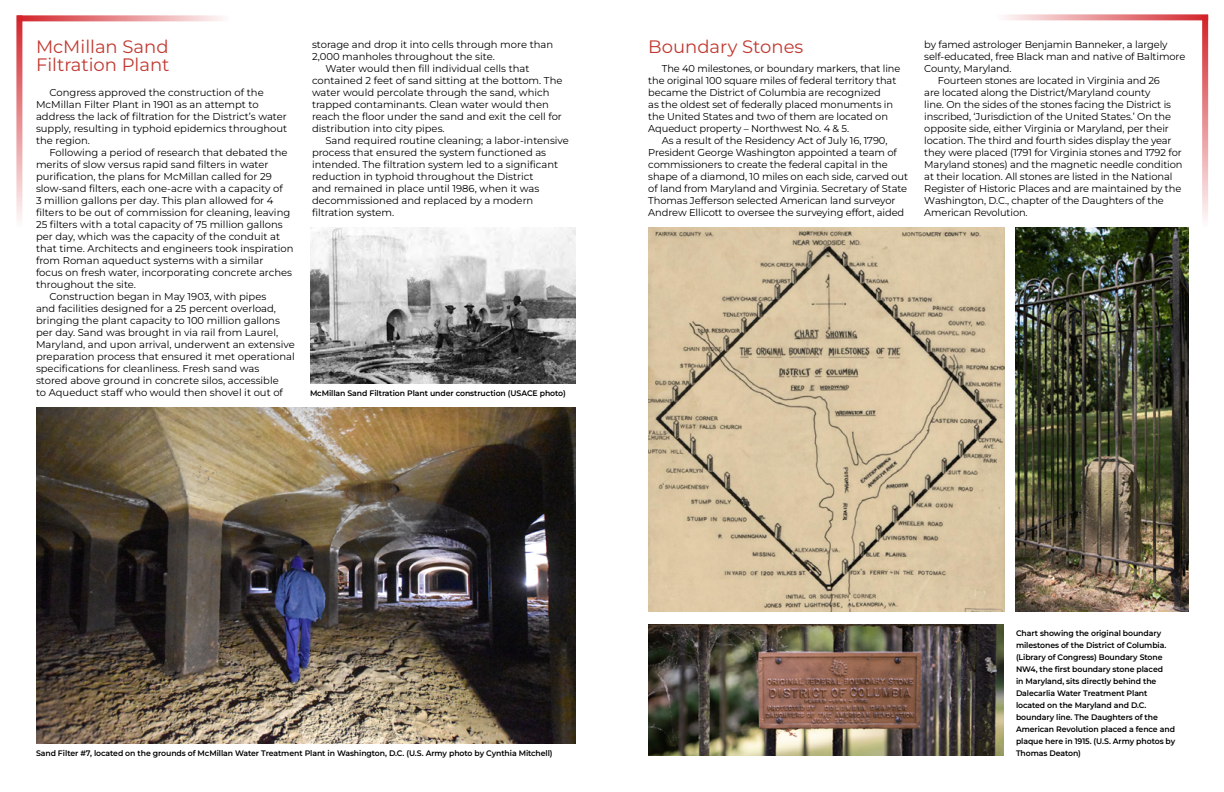
<style>
.page{position:relative;width:1224px;height:792px;background:#fff}
.page>*{position:absolute;margin:0;border:0;box-sizing:border-box;transform-origin:0 0}
.BODY_TEXT{font:18px "Montserrat";color:#c13a31}
.BODY_TEXT-2{font:10px/12px "Montserrat";letter-spacing:-.01em;color:#000}
.CUTLINE{font:600 8px/12px "Montserrat";letter-spacing:-.01em;color:#000}
</style>
<div class="page">
<img style="left:1016px;top:228px;width:172px;height:384px">
<img style="left:648px;top:228px;width:356px;height:384px">
<img style="left:310px;top:228px;width:266px;height:156px">
<img style="left:36px;top:408px;width:540px;height:336px">
<img style="left:648px;top:624px;width:356px;height:132px">
<svg style="left:16px;top:15px;width:6px;height:205px"></svg>
<svg style="left:17px;top:15px;width:205px;height:6px"></svg>
<svg style="left:1005px;top:14px;width:203px;height:6px"></svg>
<svg style="left:1202px;top:15px;width:6px;height:205px"></svg>
<p class="BODY_TEXT" style="left:36px;top:35px;width:134px">McMillan Sand</p>
<p class="BODY_TEXT" style="left:36px;top:53px;width:135px">Filtration Plant</p>
<p class="BODY_TEXT-2" style="left:36px;top:86px;width:253px;text-indent:14px">Congress approved the construction of the McMillan Filter Plant in 1901 as an attempt to address the lack of filtration for the District’s water supply, resulting in typhoid epidemics throughout the region.</p>
<p class="BODY_TEXT-2" style="left:36px;top:146px;width:259px;text-indent:14px">Following a period of research that debated the merits of slow versus rapid sand filters in water purification, the plans for McMillan called for 29 slow-sand filters, each one-acre with a capacity of<br>3 million gallons per day. This plan allowed for 4 filters to be out of commission for cleaning, leaving 25 filters with a total capacity of 75 million gallons per day, which was the capacity of the conduit at that time. Architects and engineers took inspiration from Roman aqueduct systems with a similar<br>focus on fresh water, incorporating concrete arches throughout the site.</p>
<p class="BODY_TEXT-2" style="left:36px;top:290px;width:260px;text-indent:14px">Construction began in May 1903, with pipes<br>and facilities designed for a 25 percent overload, bringing the plant capacity to 100 million gallons per day. Sand was brought in via rail from Laurel, Maryland, and upon arrival, underwent an extensive preparation process that ensured it met operational specifications for cleanliness. Fresh sand was<br>stored above ground in concrete silos, accessible<br>to Aqueduct staff who would then shovel it out of</p>
<p class="BODY_TEXT-2" style="left:312px;top:38px;width:243px">storage and drop it into cells through more than<br>2,000 manholes throughout the site.</p>
<p class="BODY_TEXT-2" style="left:312px;top:62px;width:252px;text-indent:14px">Water would then fill individual cells that contained 2 feet of sand sitting at the bottom. The water would percolate through the sand, which trapped contaminants. Clean water would then reach the floor under the sand and exit the cell for distribution into city pipes.</p>
<p class="BODY_TEXT-2" style="left:312px;top:134px;width:258px;text-indent:14px">Sand required routine cleaning; a labor-intensive process that ensured the system functioned as intended. The filtration system led to a significant reduction in typhoid throughout the District<br>and remained in place until 1986, when it was decommissioned and replaced by a modern filtration system.</p>
<p class="CUTLINE" style="left:310px;top:387px;width:257px">McMillan Sand Filtration Plant under construction (USACE photo)</p>
<p class="BODY_TEXT" style="left:648px;top:35px;width:157px">Boundary Stones</p>
<p class="BODY_TEXT-2" style="left:648px;top:62px;width:254px;text-indent:14px">The 40 milestones, or boundary markers, that line the original 100 square miles of federal territory that became the District of Columbia are recognized<br>as the oldest set of federally placed monuments in the United States and two of them are located on Aqueduct property – Northwest No. 4 &amp; 5.</p>
<p class="BODY_TEXT-2" style="left:648px;top:134px;width:261px;text-indent:14px">As a result of the Residency Act of July 16, 1790, President George Washington appointed a team of commissioners to create the federal capital in the shape of a diamond, 10 miles on each side, carved out of land from Maryland and Virginia. Secretary of State Thomas Jefferson selected American land surveyor Andrew Ellicott to oversee the surveying effort, aided</p>
<p class="BODY_TEXT-2" style="left:924px;top:38px;width:263px">by famed astrologer Benjamin Banneker, a largely self-educated, free Black man and native of Baltimore<br>County, Maryland.</p>
<p class="BODY_TEXT-2" style="left:924px;top:74px;width:260px;text-indent:14px">Fourteen stones are located in Virginia and 26<br>are located along the District/Maryland county<br>line. On the sides of the stones facing the District is inscribed, ‘Jurisdiction of the United States.’ On the opposite side, either Virginia or Maryland, per their location. The third and fourth sides display the year they were placed (1791 for Virginia stones and 1792 for Maryland stones) and the magnetic needle condition at their location. All stones are listed in the National Register of Historic Places and are maintained by the Washington, D.C., chapter of the Daughters of the American Revolution.</p>
<p class="CUTLINE" style="left:36px;top:747px;width:518px">Sand Filter #7, located on the grounds of McMillan Water Treatment Plant in Washington, D.C. (U.S. Army photo by Cynthia Mitchell)</p>
<p class="CUTLINE" style="left:1016px;top:627px;width:161px">Chart showing the original boundary milestones of the District of Columbia. (Library of Congress) Boundary Stone NW4, the first boundary stone placed<br>in Maryland, sits directly behind the Dalecarlia Water Treatment Plant located on the Maryland and D.C. boundary line. The Daughters of the American Revolution placed a fence and plaque here in 1915. (U.S. Army photos by Thomas Deaton)</p>
</div>
